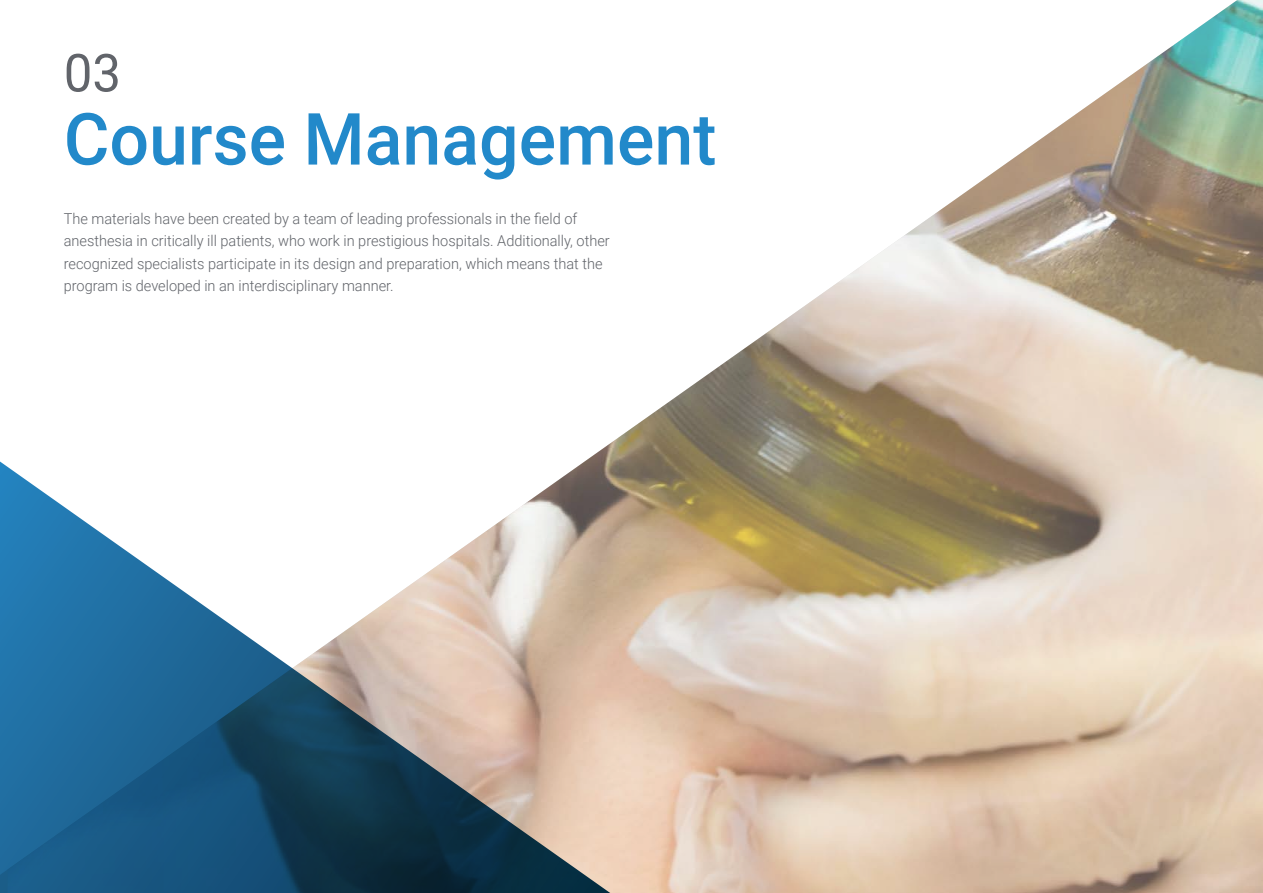
<style>
.page{position:relative;width:1263px;height:893px;background:#fff}
.page>*{position:absolute;margin:0;border:0;box-sizing:border-box;transform-origin:0 0}
.t1{font:500 72px "Roboto";color:#2289ca}
.t2{font:52.5px "Roboto";color:#61646a}
.t3{font:300 15px/22.5px "Roboto";color:#61646a}
</style>
<div class="page">
<img style="left:606px;top:0;width:657px;height:893px">
<svg style="left:0;top:446px;width:640px;height:447px"></svg>
<h2 class="t2" style="left:64px;top:36px;width:59px">03</h2>
<h1 class="t1" style="left:64px;top:89px;width:654px">Course Management</h1>
<p class="t3" style="left:64px;top:207px;width:547px">The materials have been created by a team of leading professionals in the field of anesthesia in critically ill patients, who work in prestigious hospitals. Additionally, other recognized specialists participate in its design and preparation, which means that the program is developed in an interdisciplinary manner.</p>
</div>
